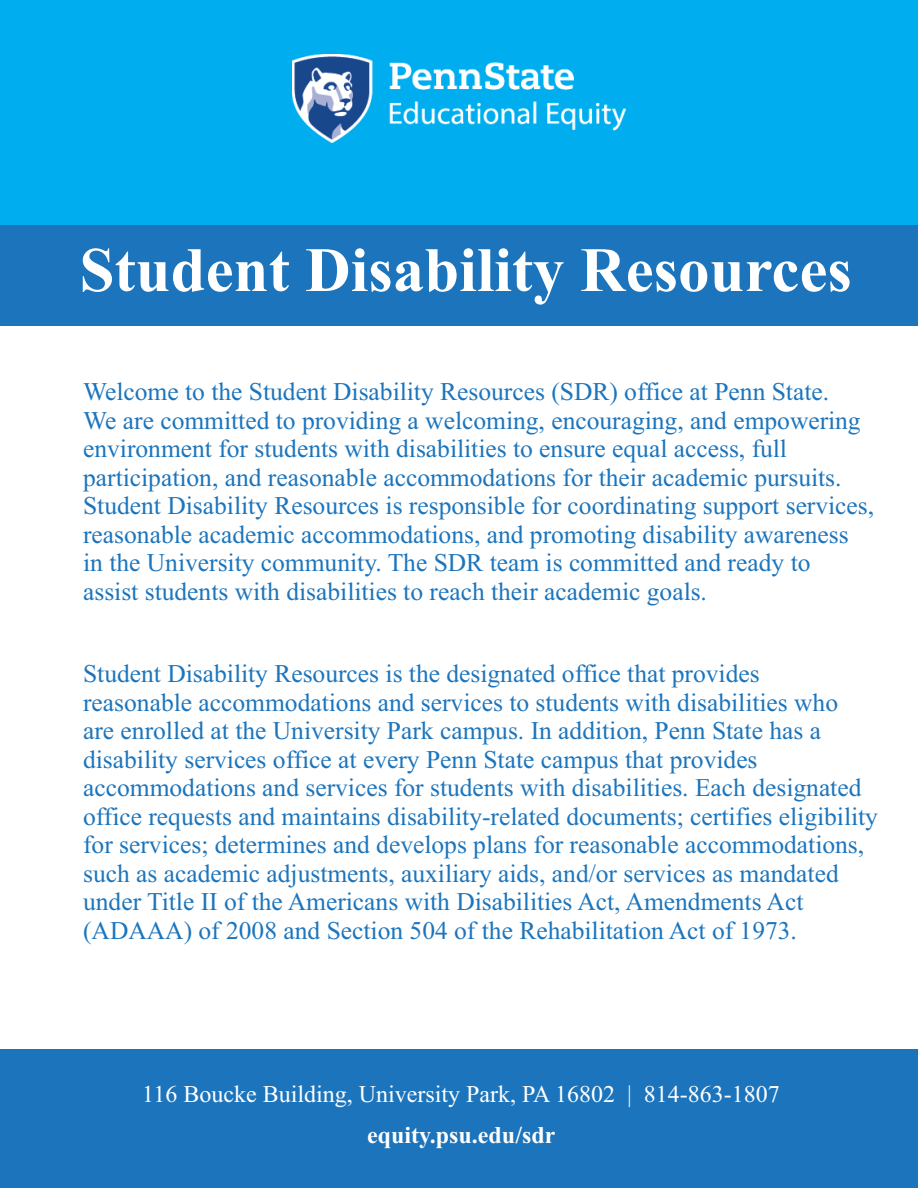
<style>
.page{position:relative;width:918px;height:1188px;background:#fff}
.page>*{position:absolute;margin:0;border:0;box-sizing:border-box;transform-origin:0 0}
.t1{font:700 63px "Times New Roman";color:#fff}
.t2{font:25.5px/28.5px "Times New Roman";color:#1c75bc}
.t3{font:24px "Times New Roman";color:#fff}
.t4{font:700 24px "Times New Roman";color:#fff}
</style>
<div class="page">
<div style="left:0;top:0;width:918px;height:320px;background:#00aeef"></div>
<img style="left:292px;top:54px;width:333px;height:88px">
<div style="left:0;top:225px;width:918px;height:101px;background:#1c75bc"></div>
<div style="left:0;top:1050px;width:918px;height:138px;background:#1c75bc"></div>
<h1 class="t1" style="left:80px;top:224px;width:774px">Student Disability Resources</h1>
<p class="t2" style="left:83px;top:380px;width:793px">Welcome to the Student Disability Resources (SDR) office at Penn State.<br>We are committed to providing a welcoming, encouraging, and empowering environment for students with disabilities to ensure equal access, full participation, and reasonable accommodations for their academic pursuits.<br>Student Disability Resources is responsible for coordinating support services, reasonable academic accommodations, and promoting disability awareness in the University community. The SDR team is committed and ready to<br>assist students with disabilities to reach their academic goals.</p>
<p class="t2" style="left:83px;top:662px;width:796px">Student Disability Resources is the designated office that provides<br>reasonable accommodations and services to students with disabilities who<br>are enrolled at the University Park campus. In addition, Penn State has a disability services office at every Penn State campus that provides accommodations and services for students with disabilities. Each designated office requests and maintains disability-related documents; certifies eligibility for services; determines and develops plans for reasonable accommodations, such as academic adjustments, auxiliary aids, and/or services as mandated under Title II of the Americans with Disabilities Act, Amendments Act (ADAAA) of 2008 and Section 504 of the Rehabilitation Act of 1973.</p>
<p class="t3" style="left:142px;top:1086px;width:639px">116 Boucke Building, University Park, PA 16802 | 814-863-1807</p>
<p class="t4" style="left:367px;top:1117px;width:190px">equity.psu.edu/sdr</p>
</div>
